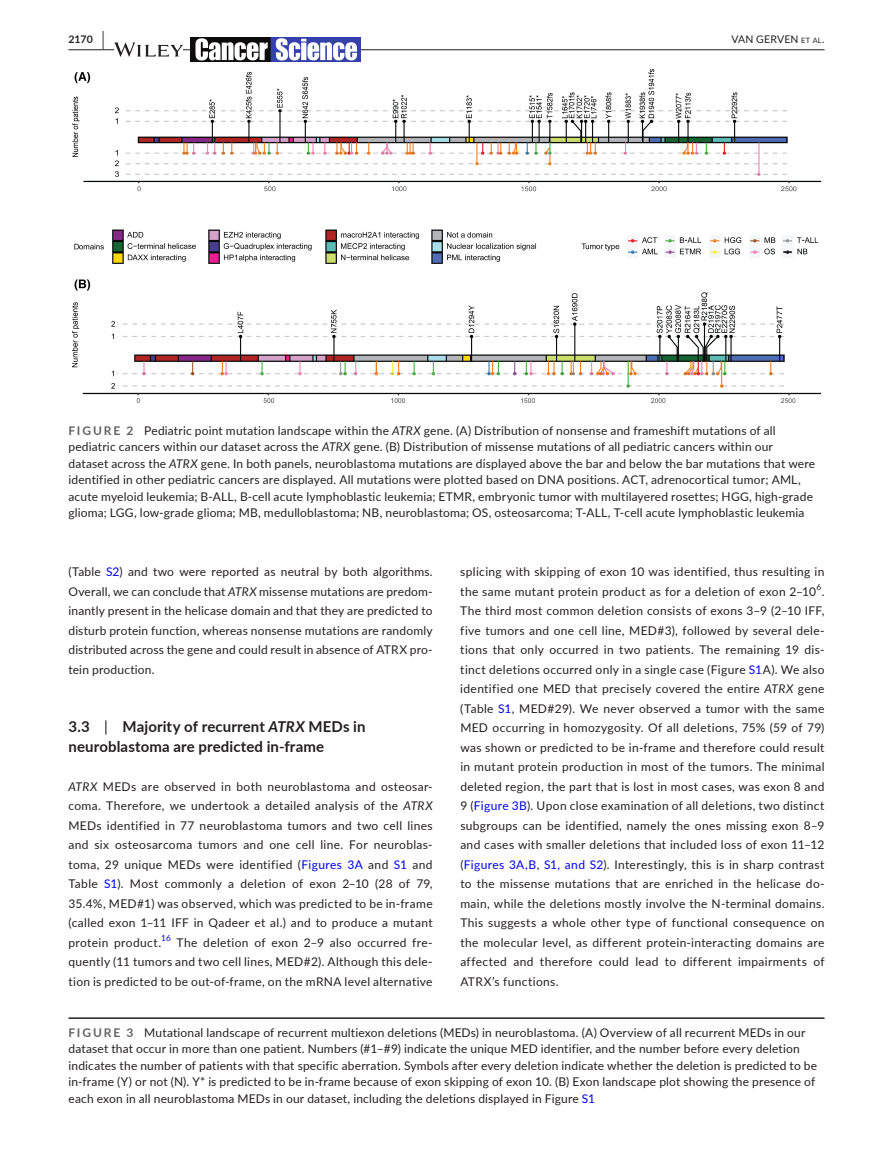
<style>
.page{position:relative;width:893px;height:1174px;background:#fff}
.page>*{position:absolute;margin:0;border:0;box-sizing:border-box;transform-origin:0 0}
.t1{font:700 15px/19.5px "Lato";letter-spacing:.005em;color:#231f20}
.t2{font:12px/19.5px "Lato";letter-spacing:.015em;color:#231f20;text-align:justify}
.t3{font:10.5px "Lato";letter-spacing:.01em;color:#231f20}
.t4{font:700 10.5px "Lato";color:#231f20}
.t5{font:8.4px "Lato";color:#00f}
.t6{font:8.4px "Lato";color:#231f20}
.s1{font-size:19.5px}
.s2{font-size:7.35px}
.s3{font-weight:700;color:#636366}
.s4{font-style:italic}
.s5{color:#00f}
.s6{font-weight:400}
</style>
<div class="page">
<hr style="left:68px;top:49px;width:756px;height:1px;background:#231f20">
<svg style="left:114px;top:42px;width:69px;height:15px"></svg>
<img style="left:191px;top:38px;width:170px;height:24px">
<img style="left:72px;top:69px;width:749px;height:333px">
<hr style="left:68px;top:1017px;width:756px;height:2px;background:#231f20">
<p class="t4" style="left:68px;top:31px;width:37px">2170 <span class="s1">|</span></p>
<p class="t3" style="left:731px;top:31px;width:95px">VAN GERVEN <span class="s2">et al</span>.</p>
<p class="t2" style="left:68px;top:421px;width:748px;line-height:16.5px;text-align:left"><span class="s3">FIGURE 2</span> Pediatric point mutation landscape within the <span class="s4">ATRX</span> gene. (A) Distribution of nonsense and frameshift mutations of all pediatric cancers within our dataset across the <span class="s4">ATRX</span> gene. (B) Distribution of missense mutations of all pediatric cancers within our dataset across the <span class="s4">ATRX</span> gene. In both panels, neuroblastoma mutations are displayed above the bar and below the bar mutations that were identified in other pediatric cancers are displayed. All mutations were plotted based on DNA positions. ACT, adrenocortical tumor; AML, acute myeloid leukemia; B-ALL, B-cell acute lymphoblastic leukemia; ETMR, embryonic tumor with multilayered rosettes; HGG, high-grade glioma; LGG, low-grade glioma; MB, medulloblastoma; NB, neuroblastoma; OS, osteosarcoma; T-ALL, T-cell acute lymphoblastic leukemia</p>
<p class="t2" style="left:68px;top:561px;width:366px">(Table <span class="s5">S2</span>) and two were reported as neutral by both algorithms.<br>Overall, we can conclude that <span class="s4">ATRX</span> missense mutations are predom&shy;inantly present in the helicase domain and that they are predicted to disturb protein function, whereas nonsense mutations are randomly distributed across the gene and could result in absence of ATRX pro&shy;tein production.</p>
<p class="t1" style="left:68px;top:716px;width:299px">3.3 <span class="s6">|</span> Majority of recurrent <span class="s4">ATRX</span> MEDs in neuroblastoma are predicted in-frame</p>
<p class="t2" style="left:68px;top:776px;width:366px"><span class="s4">ATRX</span> MEDs are observed in both neuroblastoma and osteosar&shy;coma. Therefore, we undertook a detailed analysis of the <span class="s4">ATRX </span>MEDs identified in 77 neuroblastoma tumors and two cell lines and six osteosarcoma tumors and one cell line. For neuroblas&shy;toma, 29 unique MEDs were identified (<span class="s5">Figures 3A</span> and <span class="s5">S1</span> and Table <span class="s5">S1</span>). Most commonly a deletion of exon 2–10 (28 of 79, 35.4%, MED#1) was observed, which was predicted to be in-frame (called exon 1–11 IFF in Qadeer et al.) and to produce a mutant protein product.</p>
<p class="t5" style="left:161px;top:932px;width:11px">16</p>
<p class="t2" style="left:68px;top:932px;width:366px;text-indent:108px">The deletion of exon 2–9 also occurred fre&shy;quently (11 tumors and two cell lines, MED#2). Although this dele&shy;tion is predicted to be out-of-frame, on the mRNA level alternative</p>
<p class="t2" style="left:460px;top:561px;width:366px">splicing with skipping of exon 10 was identified, thus resulting in the same mutant protein product as for a deletion of exon 2–10</p>
<p class="t6" style="left:816px;top:581px;width:6px">6</p>
<p class="t2" style="left:460px;top:581px;width:366px;text-indent:361px">.<br>The third most common deletion consists of exons 3–9 (2–10 IFF, five tumors and one cell line, MED#3), followed by several dele&shy;tions that only occurred in two patients. The remaining 19 dis&shy;tinct deletions occurred only in a single case (Figure <span class="s5">S1</span>A). We also identified one MED that precisely covered the entire <span class="s4">ATRX</span> gene (Table <span class="s5">S1</span>, MED#29). We never observed a tumor with the same MED occurring in homozygosity. Of all deletions, 75% (59 of 79) was shown or predicted to be in-frame and therefore could result in mutant protein production in most of the tumors. The minimal deleted region, the part that is lost in most cases, was exon 8 and 9 (<span class="s5">Figure 3B</span>). Upon close examination of all deletions, two distinct subgroups can be identified, namely the ones missing exon 8–9 and cases with smaller deletions that included loss of exon 11–12 (<span class="s5">Figures 3A,B</span>, <span class="s5">S1, and S2</span>). Interestingly, this is in sharp contrast to the missense mutations that are enriched in the helicase do&shy;main, while the deletions mostly involve the N-terminal domains.<br>This suggests a whole other type of functional consequence on the molecular level, as different protein-interacting domains are affected and therefore could lead to different impairments of ATRX’s functions.</p>
<p class="t2" style="left:68px;top:1023px;width:750px;line-height:16.5px;text-align:left"><span class="s3">FIGURE 3</span> Mutational landscape of recurrent multiexon deletions (MEDs) in neuroblastoma. (A) Overview of all recurrent MEDs in our dataset that occur in more than one patient. Numbers (#1–#9) indicate the unique MED identifier, and the number before every deletion indicates the number of patients with that specific aberration. Symbols after every deletion indicate whether the deletion is predicted to be in-frame (Y) or not (N). Y* is predicted to be in-frame because of exon skipping of exon 10. (B) Exon landscape plot showing the presence of each exon in all neuroblastoma MEDs in our dataset, including the deletions displayed in Figure <span class="s5">S1</span></p>
</div>
